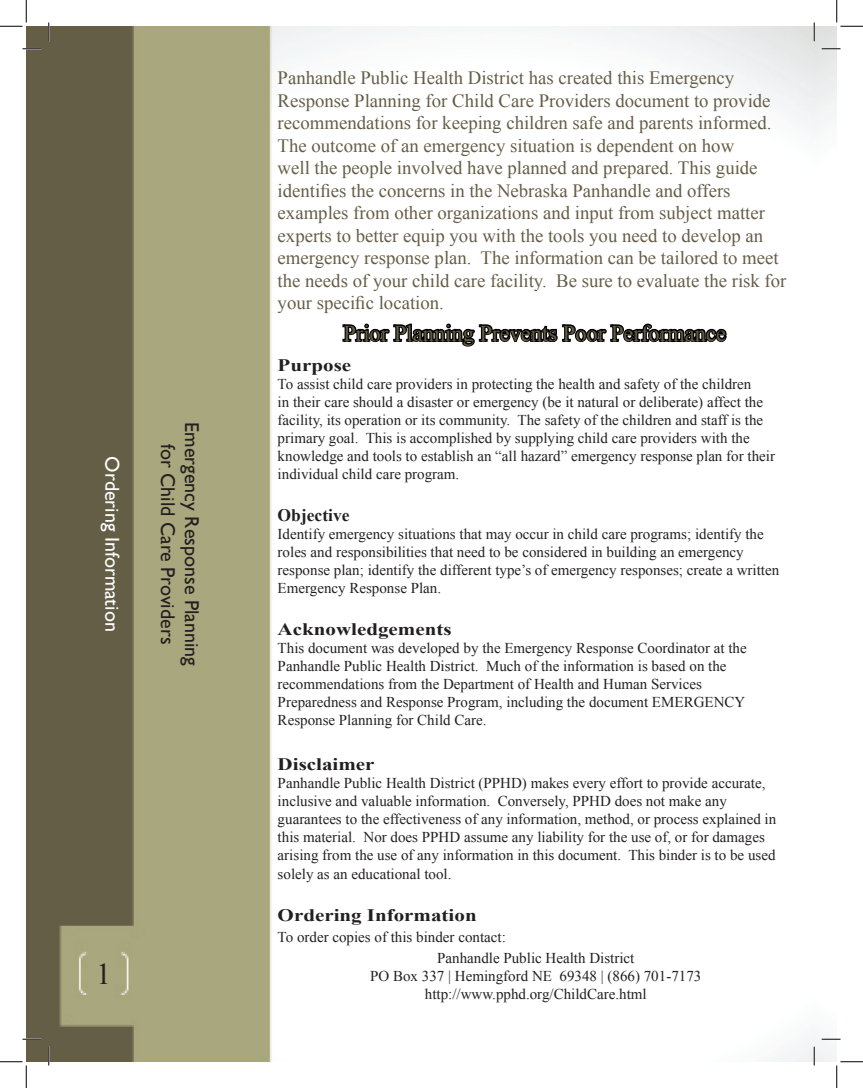
<style>
.page{position:relative;width:863px;height:1088px;background:#fff}
.page>*{position:absolute;margin:0;border:0;box-sizing:border-box;transform-origin:0 0}
.t1{font:30px "Times New Roman";color:#231f20}
.t2{font:22.5px "Times New Roman";color:#665d47}
.t3{font:20px/24px "Gill Sans";color:#231f20;text-align:center}
.t4{font:20px "Gill Sans";color:#fff}
.t5{font:18.75px/22.5px "Times New Roman";color:#665d47}
.t6{font:700 17.5px "Times New Roman";color:#231f20;scale:1.2 1}
.t7{font:700 17.5px "Times New Roman";color:#231f20}
.t8{font:15px/18px "Times New Roman";color:#231f20}
</style>
<div class="page">
<img style="left:26px;top:26px;width:788px;height:1035px">
<svg style="left:341px;top:307px;width:387px;height:41px"></svg>
<svg style="left:22px;top:48px;width:19px;height:2px"></svg>
<svg style="left:821px;top:48px;width:19px;height:2px"></svg>
<svg style="left:22px;top:1038px;width:19px;height:2px"></svg>
<svg style="left:821px;top:1038px;width:19px;height:2px"></svg>
<svg style="left:48px;top:22px;width:2px;height:19px"></svg>
<svg style="left:48px;top:1046px;width:2px;height:19px"></svg>
<svg style="left:813px;top:22px;width:2px;height:19px"></svg>
<svg style="left:813px;top:1046px;width:2px;height:19px"></svg>
<svg style="left:0;top:0;width:27px;height:27px"></svg>
<svg style="left:0;top:1061px;width:27px;height:27px"></svg>
<svg style="left:836px;top:0;width:26px;height:27px"></svg>
<svg style="left:836px;top:1061px;width:26px;height:27px"></svg>
<h3 class="t4" style="left:124px;top:456px;width:177px;rotate:90deg">Ordering Information</h3>
<h3 class="t3" style="left:203px;top:422px;width:245px;rotate:90deg">Emergency Response Planning for Child Care Providers</h3>
<h1 class="t1" style="left:96px;top:953px;width:16px">1</h1>
<p class="t5" style="left:278px;top:66px;width:510px">Panhandle Public Health District has created this Emergency Response Planning for Child Care Providers document to provide recommendations for keeping children safe and parents informed.<br>The outcome of an emergency situation is dependent on how<br>well the people involved have planned and prepared. This guide identifies the concerns in the Nebraska Panhandle and offers examples from other organizations and input from subject matter experts to better equip you with the tools you need to develop an emergency response plan. The information can be tailored to meet the needs of your child care facility. Be sure to evaluate the risk for your specific location.</p>
<h2 class="t2" style="left:343px;top:318px;width:384px">Prior Planning Prevents Poor Performance</h2>
<p class="t6" style="left:278px;top:353px;width:63px">Purpose</p>
<p class="t8" style="left:278px;top:375px;width:499px">To assist child care providers in protecting the health and safety of the children<br>in their care should a disaster or emergency (be it natural or deliberate) affect the facility, its operation or its community. The safety of the children and staff is the primary goal. This is accomplished by supplying child care providers with the knowledge and tools to establish an “all hazard” emergency response plan for their individual child care program.</p>
<p class="t7" style="left:278px;top:503px;width:73px">Objective</p>
<p class="t8" style="left:278px;top:525px;width:503px">Identify emergency situations that may occur in child care programs; identify the roles and responsibilities that need to be considered in building an emergency response plan; identify the different type’s of emergency responses; create a written Emergency Response Plan.</p>
<p class="t6" style="left:278px;top:617px;width:146px">Acknowledgements</p>
<p class="t8" style="left:278px;top:639px;width:470px">This document was developed by the Emergency Response Coordinator at the Panhandle Public Health District. Much of the information is based on the recommendations from the Department of Health and Human Services Preparedness and Response Program, including the document EMERGENCY Response Planning for Child Care.</p>
<p class="t6" style="left:278px;top:752px;width:82px">Disclaimer</p>
<p class="t8" style="left:278px;top:774px;width:500px">Panhandle Public Health District (PPHD) makes every effort to provide accurate, inclusive and valuable information. Conversely, PPHD does not make any guarantees to the effectiveness of any information, method, or process explained in this material. Nor does PPHD assume any liability for the use of, or for damages arising from the use of any information in this document. This binder is to be used solely as an educational tool.</p>
<p class="t6" style="left:278px;top:902px;width:167px">Ordering Information</p>
<p class="t8" style="left:437px;top:925px;width:199px;line-height:21.4px;text-indent:-159px">To order copies of this binder contact:<br>Panhandle Public Health District</p>
<p class="t8" style="left:370px;top:966px;width:332px;text-align:center">PO Box 337 | Hemingford NE 69348 | (866) 701-7173 http://www.pphd.org/ChildCare.html</p>
</div>
